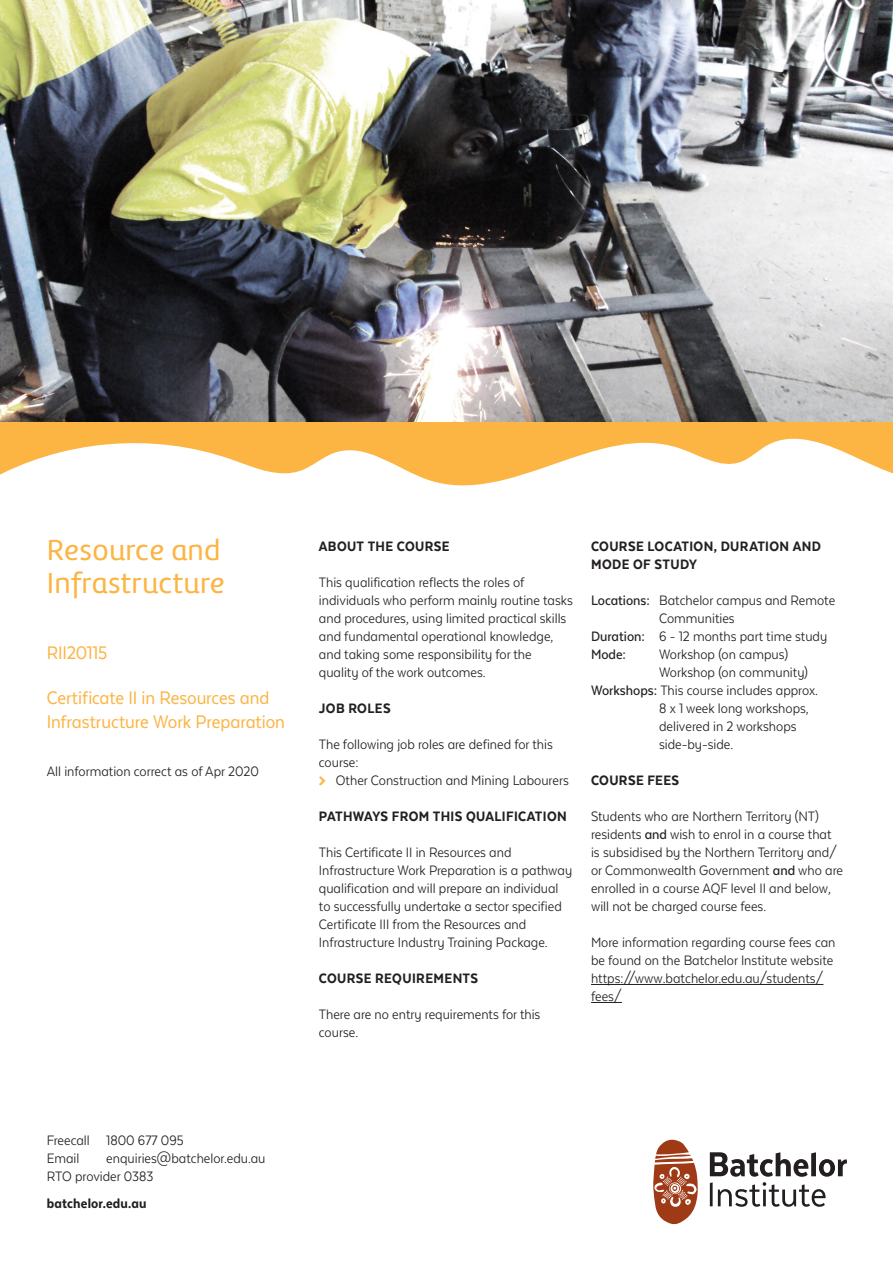
<style>
.page{position:relative;width:893px;height:1263px;background:#fff}
.page>*{position:absolute;margin:0;border:0;box-sizing:border-box;transform-origin:0 0}
.Headlines_-_VET{font:30px/33px "Amelia Rounded UP Regular";letter-spacing:.01em;color:#fcb443}
.Intro_copy_-_VET{font:21px/24px "Texta Narrow Alt";letter-spacing:-.005em;color:#fcb443}
.Body_copy{font:15.75px/18px "Texta Narrow Alt";color:#231f20}
.Body_copy-2{font:800 15.75px/18px "Texta Narrow Alt";letter-spacing:.025em;color:#231f20}
.Contacts{font:15.75px/18px "Texta Narrow Alt";color:#231f20}
.Contacts-2{font:800 15.75px "Texta Narrow Alt";letter-spacing:.01em;color:#231f20}
.Body_copy-3{font:500 15.75px "Texta Narrow Alt";color:#231f20}
.s1{font-weight:500}
</style>
<div class="page">
<svg style="left:0;top:422px;width:893px;height:64px;fill:#fcb443"></svg>
<img style="left:0;top:0;width:893px;height:422px">
<svg style="left:653px;top:1140px;width:45px;height:84px"></svg>
<svg style="left:710px;top:1152px;width:137px;height:55px"></svg>
<hr style="left:591px;top:984px;width:232px;height:1px;background:#231f20">
<hr style="left:591px;top:1002px;width:31px;height:1px;background:#231f20">
<p class="Headlines_-_VET" style="left:47px;top:533px;width:180px">Resource and<br>Infrastructure</p>
<p class="Intro_copy_-_VET" style="left:47px;top:640px;width:62px">RII20115</p>
<p class="Intro_copy_-_VET" style="left:47px;top:685px;width:240px">Certificate II in Resources and<br>Infrastructure Work Preparation</p>
<p class="Body_copy" style="left:47px;top:762px;width:214px">All information correct as of Apr 2020</p>
<p class="Body_copy-2" style="left:319px;top:537px;width:132px">ABOUT THE COURSE</p>
<p class="Body_copy" style="left:319px;top:573px;width:256px">This qualification reflects the roles of individuals who perform mainly routine tasks and procedures, using limited practical skills and fundamental operational knowledge, and taking some responsibility for the quality of the work outcomes.</p>
<p class="Body_copy-2" style="left:319px;top:699px;width:73px">JOB ROLES</p>
<p class="Body_copy" style="left:319px;top:735px;width:235px">The following job roles are defined for this course:</p>
<p class="Body_copy" style="left:336px;top:771px;width:234px">Other Construction and Mining Labourers</p>
<p class="Body_copy-2" style="left:319px;top:807px;width:249px">PATHWAYS FROM THIS QUALIFICATION</p>
<p class="Body_copy" style="left:319px;top:843px;width:255px">This Certificate II in Resources and Infrastructure Work Preparation is a pathway qualification and will prepare an individual to successfully undertake a sector specified Certificate III from the Resources and Infrastructure Industry Training Package.</p>
<p class="Body_copy-2" style="left:319px;top:969px;width:161px">COURSE REQUIREMENTS</p>
<p class="Body_copy" style="left:319px;top:1005px;width:223px">There are no entry requirements for this course.</p>
<p class="Body_copy-2" style="left:591px;top:537px;width:232px">COURSE LOCATION, DURATION AND<br>MODE OF STUDY</p>
<p class="Body_copy" style="left:659px;top:591px;width:178px;text-indent:-68px"><span class="s1">Locations:</span> Batchelor campus and Remote<br>Communities</p>
<p class="Body_copy" style="left:591px;top:627px;width:238px"><span class="s1">Duration:</span> 6 - 12 months part time study</p>
<p class="Body_copy-3" style="left:591px;top:646px;width:36px">Mode:</p>
<p class="Body_copy" style="left:659px;top:645px;width:130px">Workshop (on campus)</p>
<p class="Body_copy" style="left:659px;top:663px;width:150px">Workshop (on community)</p>
<p class="Body_copy" style="left:659px;top:681px;width:160px;text-indent:-68px"><span class="s1">Workshops:</span> This course includes approx.<br>8 x 1 week long workshops, delivered in 2 workshops side-by-side.</p>
<p class="Body_copy-2" style="left:591px;top:771px;width:90px">COURSE FEES</p>
<p class="Body_copy" style="left:591px;top:807px;width:253px">Students who are Northern Territory (NT) residents <span class="s1">and</span> wish to enrol in a course that is subsidised by the Northern Territory and/ or Commonwealth Government <span class="s1">and</span> who are enrolled in a course AQF level II and below, will not be charged course fees.</p>
<p class="Body_copy" style="left:591px;top:933px;width:246px">More information regarding course fees can be found on the Batchelor Institute website https://www.batchelor.edu.au/students/ fees/</p>
<p class="Contacts" style="left:47px;top:1131px;width:138px">Freecall 1800 677 095<br>Email</p>
<p class="Contacts" style="left:47px;top:1149px;width:220px;text-indent:60px">enquiries@batchelor.edu.au<br>RTO provider 0383</p>
<p class="Contacts-2" style="left:47px;top:1195px;width:101px">batchelor.edu.au</p>
</div>
